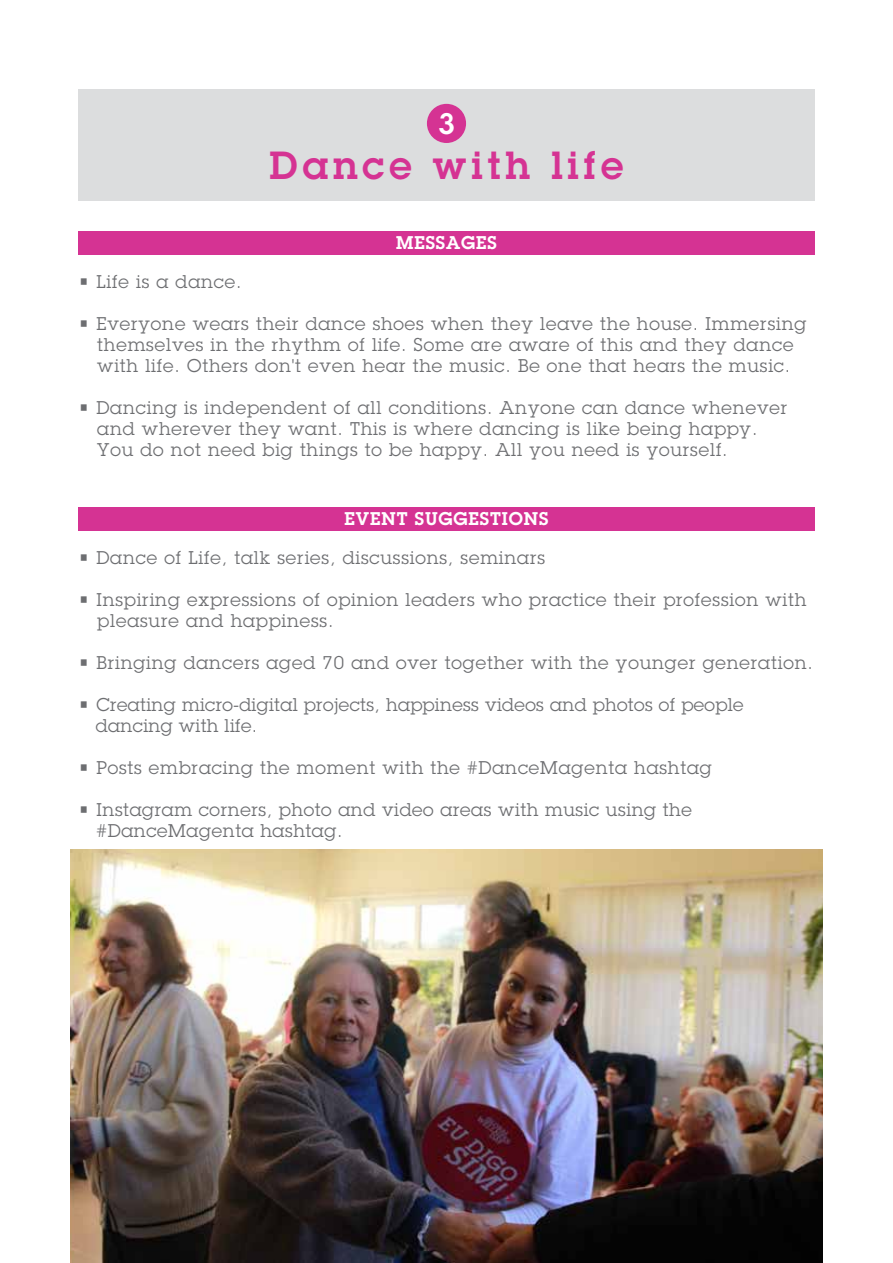
<style>
.page{position:relative;width:893px;height:1263px;background:#fff}
.page>*{position:absolute;margin:0;border:0;box-sizing:border-box;transform-origin:0 0}
.t1{font:700 38.4px "Lubalin Graph";letter-spacing:.125em;color:#d53393}
.t2{font:700 28.8px "Lubalin Graph";color:#fff}
.t3{font:18px/21px "Lubalin Graph";letter-spacing:.05em;color:#6d6e71}
.t4{font:18px/21px "Lubalin Graph";letter-spacing:.025em;color:#6d6e71}
.t5{font:700 18px "Lubalin Graph";letter-spacing:.05em;color:#fff}
</style>
<div class="page">
<div style="left:78px;top:89px;width:737px;height:112px;background:#dcddde"></div>
<div style="left:78px;top:231px;width:737px;height:24px;background:#d53393"></div>
<div style="left:427px;top:104px;width:39px;height:39px;background:#d53393;border-radius:50%"></div>
<div style="left:78px;top:507px;width:737px;height:24px;background:#d53393"></div>
<img style="left:70px;top:849px;width:753px;height:414px">
<h2 class="t2" style="left:438px;top:104px;width:18px">3</h2>
<h1 class="t1" style="left:270px;top:140px;width:355px">Dance with life</h1>
<p class="t5" style="left:396px;top:231px;width:102px">MESSAGES</p>
<p class="t3" style="left:78px;top:271px;width:165px">• Life is a dance.</p>
<p class="t3" style="left:78px;top:313px;width:729px;text-align:center">• Everyone wears their dance shoes when they leave the house. Immersing themselves in the rhythm of life. Some are aware of this and they dance with life. Others don't even hear the music. Be one that hears the music.</p>
<p class="t3" style="left:97px;top:397px;width:691px;text-indent:-19px">• Dancing is independent of all conditions. Anyone can dance whenever and wherever they want. This is where dancing is like being happy.<br>You do not need big things to be happy. All you need is yourself.</p>
<p class="t5" style="left:345px;top:507px;width:205px">EVENT SUGGESTIONS</p>
<p class="t3" style="left:78px;top:547px;width:468px">• Dance of Life, talk series, discussions, seminars</p>
<p class="t3" style="left:97px;top:589px;width:711px;text-indent:-19px">• Inspiring expressions of opinion leaders who practice their profession with pleasure and happiness.</p>
<p class="t3" style="left:78px;top:652px;width:736px">• Bringing dancers aged 70 and over together with the younger generation.</p>
<p class="t4" style="left:96px;top:694px;width:649px;text-indent:-17px">• Creating micro-digital projects, happiness videos and photos of people dancing with life.</p>
<p class="t3" style="left:78px;top:757px;width:635px">• Posts embracing the moment with the #DanceMagenta hashtag</p>
<p class="t3" style="left:97px;top:799px;width:597px;text-indent:-18px">• Instagram corners, photo and video areas with music using the #DanceMagenta hashtag.</p>
</div>
